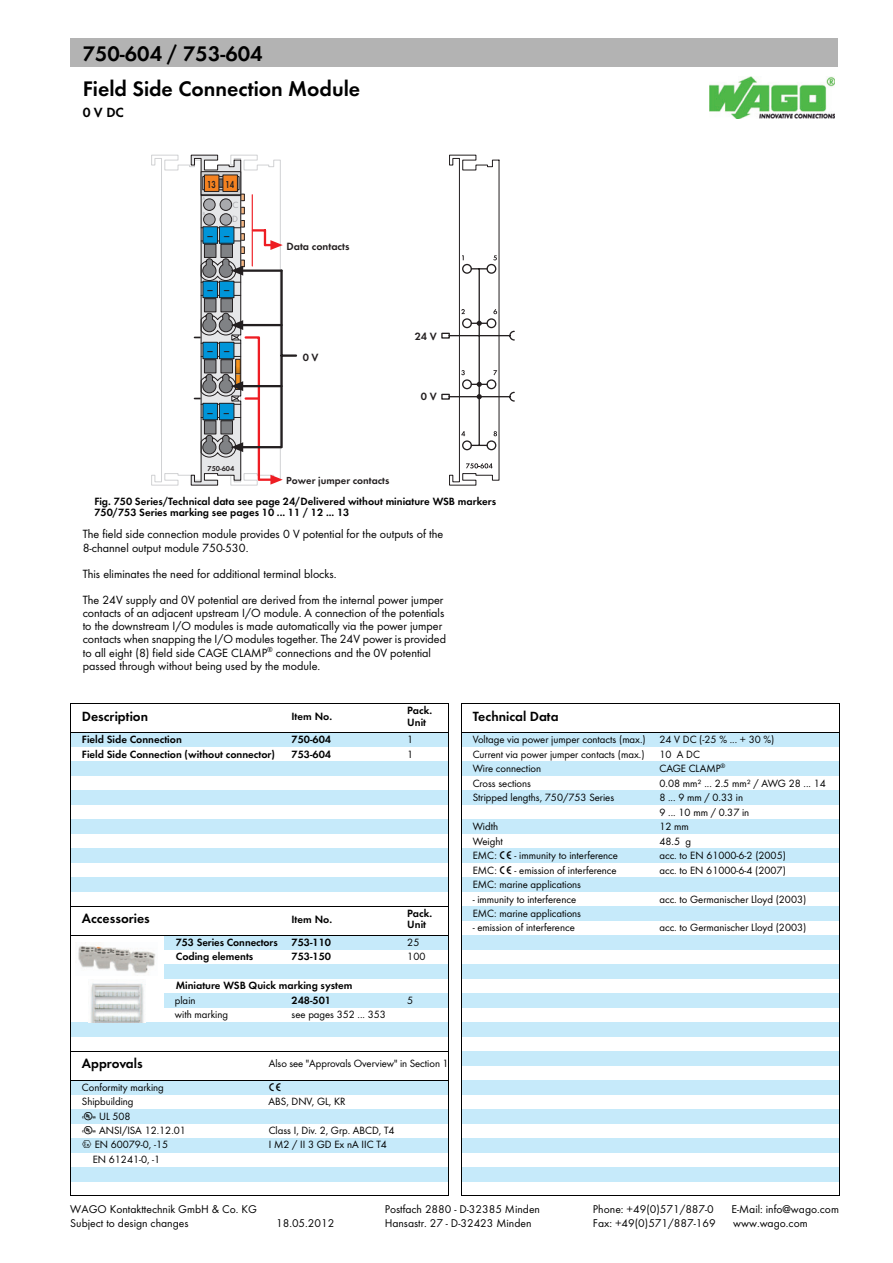
<style>
.page{position:relative;width:893px;height:1263px;background:#fff}
.page>*{position:absolute;margin:0;border:0;box-sizing:border-box;transform-origin:0 0}
.t1{font:700 21.9px/35.2px "WAGO Futura FM";color:#000}
.t2{font:700 13.8px "WAGO Futura FM";color:#000}
.t3{font:12.3px/13px "WAGO Futura FM";letter-spacing:.005em;color:#000}
.t4{font:11.7px/14px "Futura TOT Boo";color:#000}
.t5{font:10.95px/14.4px "WAGO Futura FM";color:#000}
.t6{font:700 10.95px/11.2px "WAGO Futura FM";color:#000}
.t7{font:10.95px "Futura TOT Dem";color:#231f20}
.t8{font:10.95px "WAGO Futura Dem";color:#231f20}
.t9{font:10.65px "Futura TOT Dem";color:#231f20}
.t10{font:10.5px "Futura TOT Dem";color:#231f20;scale:.75 1}
.t11{font:9.3px/14px "Futura TOT Boo";color:#a8a9ad}
.t12{font:7.35px "Futura TOT Dem";color:#231f20}
.t13{font:4.65px "Futura TOT Boo";color:#a8a9ad}
</style>
<div class="page">
<div style="left:70px;top:733px;width:769px;height:14px;background:#c6eafa"></div>
<div style="left:70px;top:762px;width:769px;height:14px;background:#c6eafa"></div>
<div style="left:70px;top:791px;width:769px;height:14px;background:#c6eafa"></div>
<div style="left:70px;top:820px;width:769px;height:14px;background:#c6eafa"></div>
<div style="left:70px;top:849px;width:769px;height:14px;background:#c6eafa"></div>
<div style="left:70px;top:877px;width:769px;height:15px;background:#c6eafa"></div>
<div style="left:70px;top:906px;width:769px;height:15px;background:#c6eafa"></div>
<div style="left:70px;top:935px;width:769px;height:15px;background:#c6eafa"></div>
<div style="left:70px;top:964px;width:769px;height:15px;background:#c6eafa"></div>
<div style="left:70px;top:993px;width:769px;height:15px;background:#c6eafa"></div>
<div style="left:70px;top:1022px;width:769px;height:15px;background:#c6eafa"></div>
<div style="left:70px;top:1051px;width:769px;height:15px;background:#c6eafa"></div>
<div style="left:70px;top:1080px;width:769px;height:14px;background:#c6eafa"></div>
<div style="left:70px;top:1109px;width:769px;height:14px;background:#c6eafa"></div>
<div style="left:70px;top:1138px;width:769px;height:14px;background:#c6eafa"></div>
<div style="left:70px;top:1167px;width:769px;height:14px;background:#c6eafa"></div>
<div style="left:449px;top:700px;width:12px;height:494px;background:#fff"></div>
<div style="left:70px;top:38px;width:823px;height:29px;background:#b3b3b3"></div>
<svg style="left:151px;top:154px;width:147px;height:332px"></svg>
<svg style="left:441px;top:155px;width:74px;height:330px"></svg>
<div style="left:70px;top:906px;width:93px;height:29px;background:#fff"></div>
<div style="left:163px;top:906px;width:116px;height:29px;background:#fff"></div>
<div style="left:279px;top:906px;width:116px;height:29px;background:#fff"></div>
<div style="left:395px;top:906px;width:54px;height:29px;background:#fff"></div>
<div style="left:70px;top:935px;width:93px;height:15px;background:#fff"></div>
<div style="left:70px;top:964px;width:93px;height:58px;background:#fff"></div>
<div style="left:70px;top:1051px;width:186px;height:29px;background:#fff"></div>
<div style="left:256px;top:1051px;width:193px;height:29px;background:#fff"></div>
<hr style="left:70px;top:704px;width:1px;height:202px;background:#000">
<hr style="left:448px;top:704px;width:1px;height:202px;background:#000">
<hr style="left:70px;top:704px;width:379px;height:1px;background:#000">
<hr style="left:70px;top:732px;width:379px;height:1px;background:#000">
<hr style="left:70px;top:907px;width:1px;height:144px;background:#000">
<hr style="left:448px;top:907px;width:1px;height:144px;background:#000">
<hr style="left:70px;top:906px;width:379px;height:1px;background:#000">
<hr style="left:70px;top:935px;width:379px;height:1px;background:#000">
<hr style="left:70px;top:1051px;width:1px;height:144px;background:#000">
<hr style="left:448px;top:1051px;width:1px;height:144px;background:#000">
<hr style="left:70px;top:1051px;width:379px;height:1px;background:#000">
<hr style="left:70px;top:1080px;width:379px;height:1px;background:#000">
<hr style="left:70px;top:1196px;width:379px;height:1px;background:#000">
<img style="left:78px;top:945px;width:78px;height:28px">
<img style="left:90px;top:983px;width:54px;height:39px">
<hr style="left:461px;top:704px;width:1px;height:491px;background:#000">
<hr style="left:839px;top:704px;width:1px;height:491px;background:#000">
<hr style="left:461px;top:704px;width:379px;height:1px;background:#000">
<hr style="left:461px;top:732px;width:379px;height:1px;background:#000">
<hr style="left:461px;top:1196px;width:379px;height:1px;background:#000">
<img style="left:839px;top:38px;width:2px;height:29px">
<div style="left:841px;top:38px;width:52px;height:29px;background:#fff"></div>
<img style="left:710px;top:77px;width:125px;height:42px">
<h1 class="t1" style="left:83px;top:37px;width:279px">750-604 / 753-604<br>Field Side Connection Module</h1>
<p class="t2" style="left:83px;top:106px;width:43px">0 V DC</p>
<p class="t10" style="left:207px;top:179px;width:38px">13 14</p>
<p class="t11" style="left:232px;top:199px;width:8px">C<br>D</p>
<p class="t13" style="left:203px;top:197px;width:4px">A</p>
<p class="t13" style="left:203px;top:211px;width:4px">B</p>
<p class="t10" style="left:208px;top:231px;width:31px">— —</p>
<p class="t10" style="left:208px;top:285px;width:31px">— —</p>
<p class="t10" style="left:208px;top:346px;width:31px">— —</p>
<p class="t10" style="left:208px;top:407px;width:30px">— —</p>
<p class="t12" style="left:207px;top:465px;width:28px">750-604</p>
<p class="t7" style="left:286px;top:241px;width:65px">Data contacts</p>
<p class="t7" style="left:303px;top:352px;width:17px">0 V</p>
<p class="t8" style="left:415px;top:331px;width:24px">24 V</p>
<p class="t8" style="left:421px;top:392px;width:17px">0 V</p>
<p class="t9" style="left:286px;top:476px;width:105px">Power jumper contacts</p>
<p class="t6" style="left:94px;top:497px;width:403px">Fig. 750 Series/Technical data see page 24/Delivered without miniature WSB markers<br>750/753 Series marking see pages 10 ... 11 / 12 ... 13</p>
<p class="t3" style="left:83px;top:529px;width:362px">The field side connection module provides 0 V potential for the outputs of the<br>8-channel output module 750-530.</p>
<p class="t3" style="left:83px;top:562px;width:362px;line-height:26.2px">This eliminates the need for additional terminal blocks.<br>The 24V supply and 0V potential are derived from the internal power jumper</p>
<p class="t3" style="left:83px;top:608px;width:365px">contacts of an adjacent upstream I/O module. A connection of the potentials to the downstream I/O modules is made automatically via the power jumper contacts when snapping the I/O modules together. The 24V power is provided to all eight (8) field side CAGE CLAMP<sup>®</sup> connections and the 0V potential passed through without being used by the module.</p>
<p class="t2" style="left:82px;top:710px;width:68px">Description</p>
<p class="t6" style="left:291px;top:711px;width:42px">Item No.</p>
<p class="t6" style="left:407px;top:706px;width:26px">Pack.<br>Unit</p>
<p class="t6" style="left:82px;top:735px;width:101px">Field Side Connection</p>
<p class="t6" style="left:291px;top:735px;width:41px">750-604</p>
<p class="t5" style="left:407px;top:733px;width:8px">1</p>
<p class="t6" style="left:82px;top:749px;width:195px">Field Side Connection (without connector)</p>
<p class="t6" style="left:291px;top:749px;width:41px">753-604</p>
<p class="t5" style="left:407px;top:748px;width:8px">1</p>
<p class="t2" style="left:82px;top:912px;width:69px">Accessories</p>
<p class="t6" style="left:291px;top:914px;width:42px">Item No.</p>
<p class="t6" style="left:407px;top:908px;width:26px">Pack.<br>Unit</p>
<p class="t6" style="left:176px;top:937px;width:104px">753 Series Connectors</p>
<p class="t6" style="left:291px;top:937px;width:41px">753-110</p>
<p class="t5" style="left:407px;top:936px;width:14px">25</p>
<p class="t6" style="left:176px;top:952px;width:79px">Coding elements</p>
<p class="t6" style="left:291px;top:952px;width:41px">753-150</p>
<p class="t5" style="left:407px;top:950px;width:20px">100</p>
<p class="t6" style="left:176px;top:981px;width:178px">Miniature WSB Quick marking system</p>
<p class="t5" style="left:175px;top:994px;width:22px">plain</p>
<p class="t6" style="left:291px;top:995px;width:41px">248-501</p>
<p class="t5" style="left:407px;top:994px;width:8px">5</p>
<p class="t5" style="left:175px;top:1008px;width:55px">with marking</p>
<p class="t5" style="left:292px;top:1008px;width:96px">see pages 352 ... 353</p>
<p class="t2" style="left:82px;top:1057px;width:62px">Approvals</p>
<p class="t5" style="left:269px;top:1057px;width:181px">Also see "Approvals Overview" in Section 1</p>
<p class="t5" style="left:82px;top:1081px;width:83px">Conformity marking<br>Shipbuilding</p>
<p class="t5" style="left:269px;top:1095px;width:78px">ABS, DNV, GL, KR</p>
<p class="t5" style="left:99px;top:1110px;width:88px">UL 508<br>ANSI/ISA 12.12.01</p>
<p class="t5" style="left:269px;top:1124px;width:127px">Class I, Div. 2, Grp. ABCD, T4</p>
<p class="t5" style="left:82px;top:1139px;width:88px;text-align:center">✔ EN 60079-0, -15<br>EN 61241-0, -1</p>
<p class="t5" style="left:269px;top:1139px;width:120px">I M2 / II 3 GD Ex nA IIC T4</p>
<p class="t2" style="left:473px;top:710px;width:87px">Technical Data</p>
<p class="t5" style="left:473px;top:733px;width:303px">Voltage via power jumper contacts (max.) 24 V DC (-25 % ... + 30 %)<br>Current via power jumper contacts (max.)</p>
<p class="t5" style="left:659px;top:748px;width:42px">10 A DC</p>
<p class="t5" style="left:473px;top:762px;width:70px">Wire connection</p>
<p class="t5" style="left:659px;top:762px;width:68px">CAGE CLAMP<sup>®</sup></p>
<p class="t5" style="left:473px;top:777px;width:60px">Cross sections</p>
<p class="t5" style="left:659px;top:777px;width:168px">0.08 mm² ... 2.5 mm² / AWG 28 ... 14</p>
<p class="t5" style="left:473px;top:791px;width:143px">Stripped lengths, 750/753 Series</p>
<p class="t5" style="left:659px;top:791px;width:91px">8 ... 9 mm / 0.33 in<br>9 ... 10 mm / 0.37 in</p>
<p class="t5" style="left:473px;top:820px;width:27px">Width</p>
<p class="t5" style="left:659px;top:820px;width:31px">12 mm</p>
<p class="t5" style="left:473px;top:835px;width:32px">Weight</p>
<p class="t5" style="left:659px;top:835px;width:33px">48.5 g</p>
<p class="t5" style="left:473px;top:849px;width:26px">EMC:</p>
<p class="t5" style="left:515px;top:849px;width:105px">- immunity to interference</p>
<p class="t5" style="left:659px;top:849px;width:128px">acc. to EN 61000-6-2 (2005)</p>
<p class="t5" style="left:473px;top:864px;width:26px">EMC:</p>
<p class="t5" style="left:515px;top:864px;width:104px">- emission of interference</p>
<p class="t5" style="left:659px;top:864px;width:128px">acc. to EN 61000-6-4 (2007)</p>
<p class="t5" style="left:473px;top:878px;width:110px">EMC: marine applications</p>
<p class="t5" style="left:473px;top:893px;width:105px">- immunity to interference</p>
<p class="t5" style="left:659px;top:893px;width:148px">acc. to Germanischer Lloyd (2003)</p>
<p class="t5" style="left:473px;top:907px;width:110px">EMC: marine applications</p>
<p class="t5" style="left:473px;top:922px;width:104px">- emission of interference</p>
<p class="t5" style="left:659px;top:922px;width:148px">acc. to Germanischer Lloyd (2003)</p>
<p class="t4" style="left:70px;top:1203px;width:188px">WAGO Kontakttechnik GmbH &amp; Co. KG<br>Subject to design changes</p>
<p class="t4" style="left:276px;top:1217px;width:60px">18.05.2012</p>
<p class="t4" style="left:385px;top:1203px;width:157px">Postfach 2880 - D-32385 Minden<br>Hansastr. 27 - D-32423 Minden</p>
<p class="t4" style="left:593px;top:1203px;width:122px">Phone: +49(0)571/887-0</p>
<p class="t4" style="left:731px;top:1203px;width:109px">E-Mail: info@wago.com</p>
<p class="t4" style="left:593px;top:1217px;width:124px">Fax: +49(0)571/887-169</p>
<p class="t4" style="left:733px;top:1217px;width:76px">www.wago.com</p>
</div>
